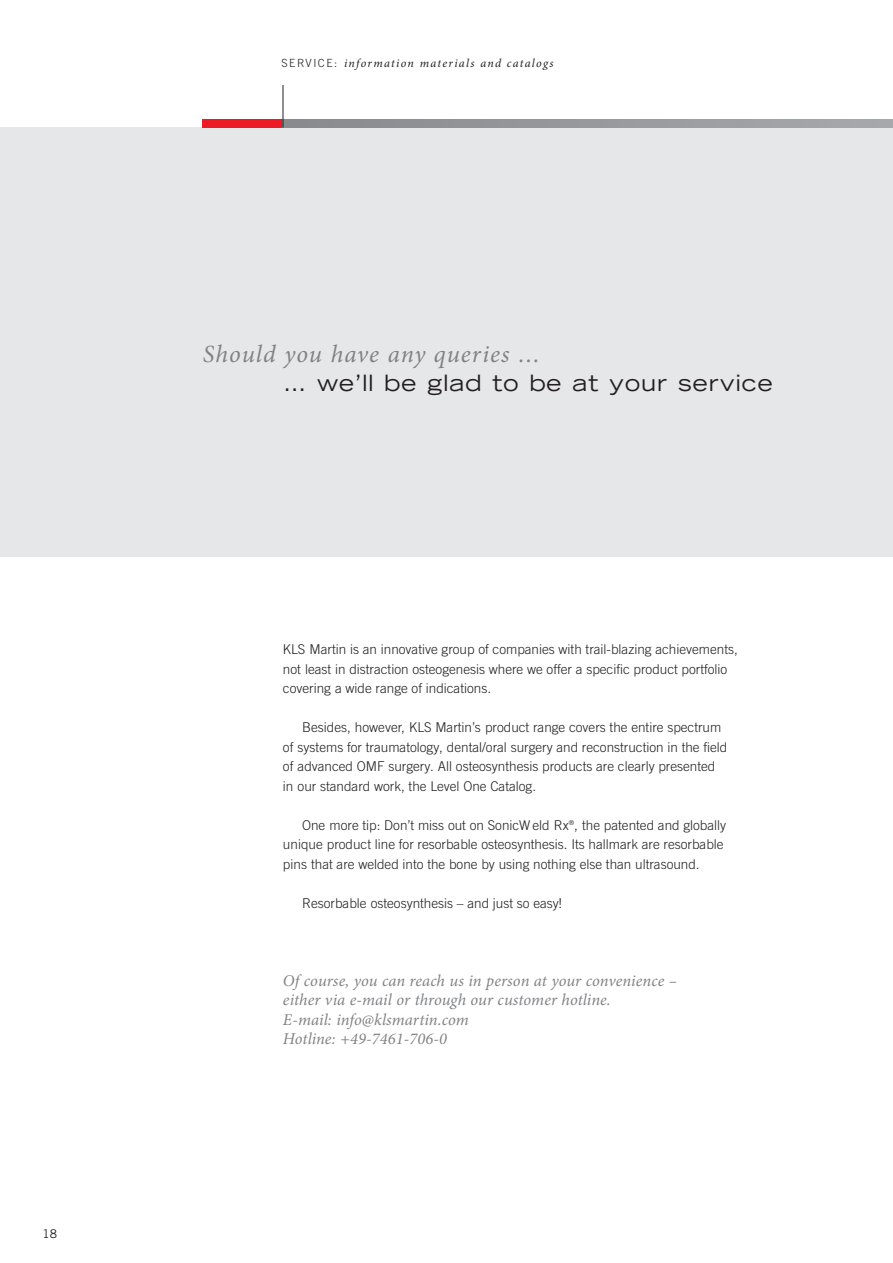
<style>
.page{position:relative;width:893px;height:1263px;background:#fff}
.page>*{position:absolute;margin:0;border:0;box-sizing:border-box;transform-origin:0 0}
.t1{font:italic 24.75px "Minion Pro";letter-spacing:.04em;color:#808285}
.t2{font:expanded 22.5px "Trade Gothic LH";letter-spacing:.045em;color:#231f20}
.t3{font:italic 16.5px/19.5px "Minion Pro";color:#808285}
.t4{font:300 13.5px/19.5px "Trade Gothic";color:#231f20}
.t5{font:italic 12px "Minion Pro";letter-spacing:.105em;color:#231f20}
.t6{font:12px "Trade Gothic";color:#231f20}
.s1{font-family:"Trade Gothic";font-weight:300;font-style:normal;font-size:11.25px}
</style>
<div class="page">
<div style="left:0;top:128px;width:893px;height:429px;background:#e6e7e8"></div>
<div style="left:203px;top:119px;width:80px;height:9px;background:#ed1c24"></div>
<svg style="left:284px;top:119px;width:609px;height:9px;background:#96999b"></svg>
<hr style="left:283px;top:85px;width:1px;height:43px;background:#231f20">
<p class="t6" style="left:43px;top:1229px;width:16px">18</p>
<p class="t5" style="left:281px;top:59px;width:274px"><span class="s1">SERVICE:</span> information materials and catalogs</p>
<h1 class="t1" style="left:203px;top:344px;width:339px">Should you have any queries …</h1>
<h2 class="t2" style="left:284px;top:374px;width:491px">… we’ll be glad to be at your service</h2>
<p class="t4" style="left:283px;top:639px;width:456px">KLS Martin is an innovative group of companies with trail-blazing achievements, not least in distraction osteogenesis where we offer a specific product portfolio covering a wide range of indications.</p>
<p class="t4" style="left:283px;top:717px;width:446px;text-indent:19px">Besides, however, KLS Martin’s product range covers the entire spectrum of systems for traumatology, dental/oral surgery and reconstruction in the field of advanced OMF surgery. All osteosynthesis products are clearly presented in our standard work, the Level One Catalog.</p>
<p class="t4" style="left:283px;top:815px;width:445px;text-indent:19px">One more tip: Don’t miss out on SonicW eld Rx<sup>®</sup>, the patented and globally unique product line for resorbable osteosynthesis. Its hallmark are resorbable pins that are welded into the bone by using nothing else than ultrasound.</p>
<p class="t4" style="left:302px;top:893px;width:261px">Resorbable osteosynthesis – and just so easy!</p>
<p class="t3" style="left:283px;top:972px;width:396px">Of course, you can reach us in person at your convenience – either via e-mail or through our customer hotline.<br>E-mail: info@klsmartin.com<br>Hotline: +49-7461-706-0</p>
</div>
